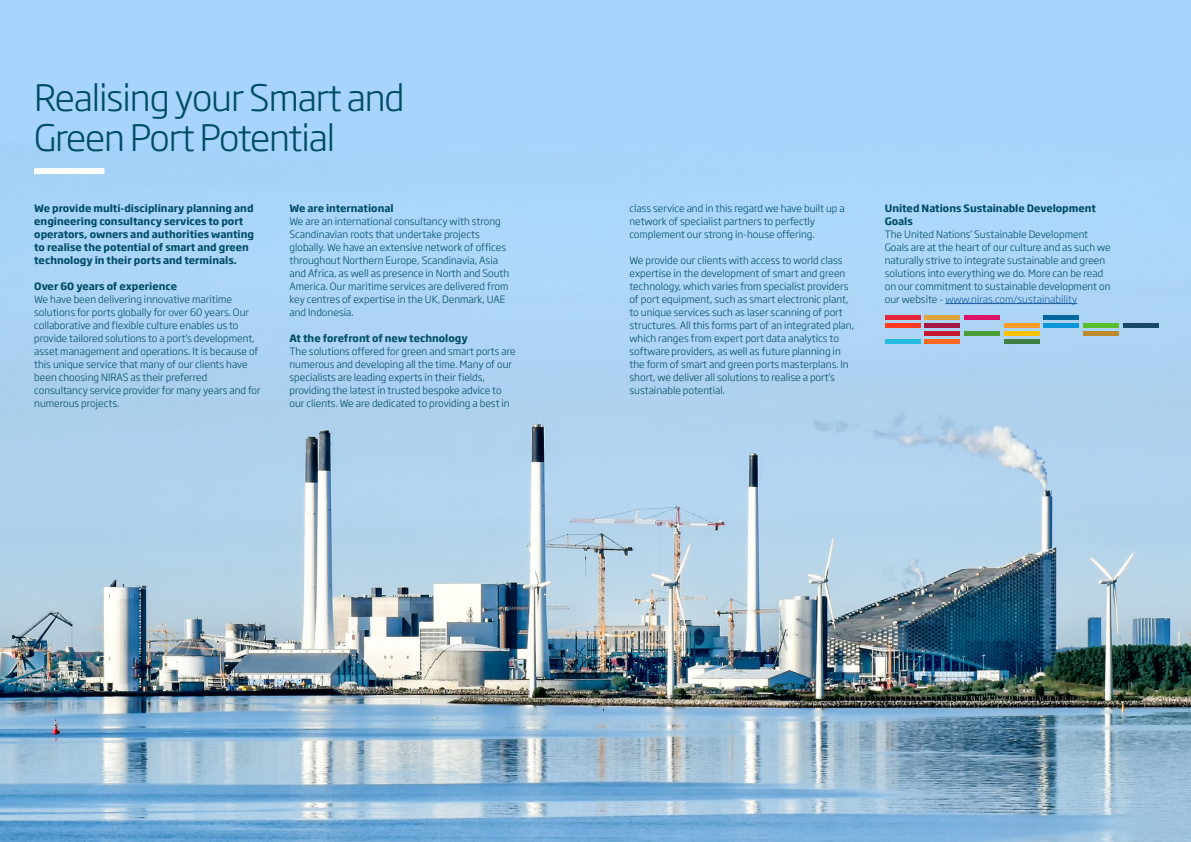
<style>
.page{position:relative;width:1191px;height:842px;background:#a7d4fd}
.page>*{position:absolute;margin:0;border:0;box-sizing:border-box;transform-origin:0 0}
.NIRAS_RU01{font:300 36px/40px "Soho Gothic Pro";letter-spacing:-.03em;color:#004c64}
._9_5_13_Brød_light{font:300 10px/13px "Soho Gothic Pro";color:#004c64}
._9_5_13_Brød_light-2{font:700 10px/13px "Soho Gothic Pro";color:#004c64}
.s1{color:#175d9e}
</style>
<div class="page">
<img style="left:0;top:168px;width:1191px;height:674px">
<hr style="left:945px;top:303px;width:132px;height:1px;background:#175d9e">
<div style="left:34px;top:168px;width:70px;height:6px;background:#fff"></div>
<hr style="left:885px;top:315px;width:35px;height:4px;background:#e4243b">
<hr style="left:1003px;top:324px;width:36px;height:4px;background:#fc9c24">
<hr style="left:924px;top:324px;width:36px;height:4px;background:#a11942">
<hr style="left:964px;top:315px;width:35px;height:4px;background:#dc1367">
<hr style="left:1003px;top:332px;width:36px;height:4px;background:#fbc20b">
<hr style="left:924px;top:340px;width:36px;height:4px;background:#fc6925">
<hr style="left:885px;top:340px;width:35px;height:4px;background:#26bce1">
<hr style="left:885px;top:324px;width:35px;height:4px;background:#ff3a21">
<hr style="left:964px;top:332px;width:35px;height:4px;background:#4c9e38">
<hr style="left:1122px;top:324px;width:36px;height:4px;background:#19486a">
<hr style="left:924px;top:332px;width:36px;height:4px;background:#c4192d">
<hr style="left:924px;top:315px;width:36px;height:4px;background:#dca53a">
<hr style="left:1083px;top:332px;width:35px;height:4px;background:#be8a2e">
<hr style="left:1003px;top:340px;width:36px;height:4px;background:#3f7e44">
<hr style="left:1043px;top:324px;width:36px;height:4px;background:#0a96d8">
<hr style="left:1083px;top:324px;width:35px;height:4px;background:#56bf2b">
<hr style="left:1043px;top:315px;width:36px;height:4px;background:#00689c">
<p class="NIRAS_RU01" style="left:34px;top:75px;width:372px">Realising your Smart and<br>Green Port Potential</p>
<p class="_9_5_13_Brød_light-2" style="left:34px;top:201px;width:221px">We provide multi-disciplinary planning and engineering consultancy services to port operators, owners and authorities wanting to realise the potential of smart and green technology in their ports and terminals.</p>
<p class="_9_5_13_Brød_light-2" style="left:34px;top:279px;width:144px">Over 60 years of experience</p>
<p class="_9_5_13_Brød_light" style="left:34px;top:292px;width:228px">We have been delivering innovative maritime solutions for ports globally for over 60 years. Our collaborative and flexible culture enables us to provide tailored solutions to a port’s development, asset management and operations. It is because of this unique service that many of our clients have been choosing NIRAS as their preferred consultancy service provider for many years and for numerous projects.</p>
<p class="_9_5_13_Brød_light-2" style="left:289px;top:201px;width:106px">We are international</p>
<p class="_9_5_13_Brød_light" style="left:289px;top:214px;width:221px">We are an international consultancy with strong Scandinavian roots that undertake projects globally. We have an extensive network of offices throughout Northern Europe, Scandinavia, Asia and Africa, as well as presence in North and South America. Our maritime services are delivered from key centres of expertise in the UK, Denmark, UAE and Indonesia.</p>
<p class="_9_5_13_Brød_light-2" style="left:289px;top:331px;width:180px">At the forefront of new technology</p>
<p class="_9_5_13_Brød_light" style="left:289px;top:344px;width:228px">The solutions offered for green and smart ports are numerous and developing all the time. Many of our specialists are leading experts in their fields, providing the latest in trusted bespoke advice to our clients. We are dedicated to providing a best in</p>
<p class="_9_5_13_Brød_light" style="left:629px;top:201px;width:217px">class service and in this regard we have built up a network of specialist partners to perfectly complement our strong in-house offering.</p>
<p class="_9_5_13_Brød_light" style="left:629px;top:253px;width:226px">We provide our clients with access to world class expertise in the development of smart and green technology, which varies from specialist providers of port equipment, such as smart electronic plant, to unique services such as laser scanning of port structures. All this forms part of an integrated plan, which ranges from expert port data analytics to software providers, as well as future planning in the form of smart and green ports masterplans. In short, we deliver all solutions to realise a port’s sustainable potential.</p>
<p class="_9_5_13_Brød_light-2" style="left:884px;top:201px;width:213px">United Nations Sustainable Development<br>Goals</p>
<p class="_9_5_13_Brød_light" style="left:884px;top:227px;width:228px">The United Nations’ Sustainable Development Goals are at the heart of our culture and as such we naturally strive to integrate sustainable and green solutions into everything we do. More can be read on our commitment to sustainable development on our website - <span class="s1">www.niras.com/sustainability</span></p>
</div>
